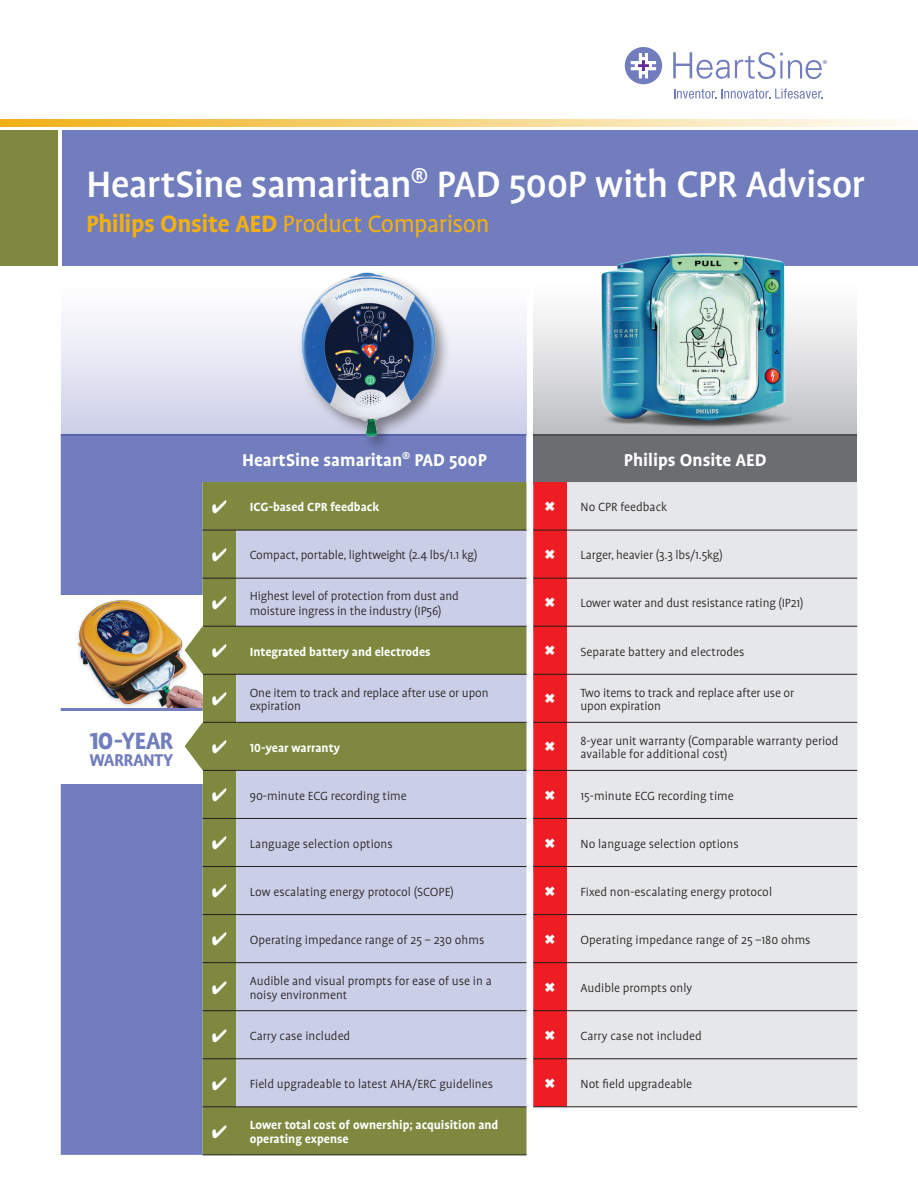
<style>
.page{position:relative;width:918px;height:1188px;background:#fff}
.page>*{position:absolute;margin:0;border:0;box-sizing:border-box;transform-origin:0 0}
.t1{font:500 42px "Profile OT";letter-spacing:-.02em;color:#fff}
.t2{font:27px "Profile OT";letter-spacing:-.02em;color:#f0af13}
.t3{font:700 27px "Profile OT";color:#717dbd}
.t4{font:700 19.5px "Profile OT";color:#fff}
.t5{font:700 19.5px "Profile OT";letter-spacing:-.04em;color:#717dbd}
.t6{font:300 13.5px/13.5px "Profile OT";color:#231f20}
.t7{font:700 13.5px/13.5px "Profile OT";color:#fff}
.s1{font-weight:700}
.s2{font-size:31.5px}
</style>
<div class="page">
<div style="left:61px;top:435px;width:124px;height:720px;background:#717dbd"></div>
<div style="left:533px;top:434px;width:324px;height:48px;background:#6c6d70"></div>
<div style="left:567px;top:482px;width:290px;height:625px;background:#e6e7e9"></div>
<hr style="left:567px;top:530px;width:290px;height:1px;background:#231f20">
<hr style="left:567px;top:578px;width:290px;height:1px;background:#231f20">
<hr style="left:567px;top:626px;width:290px;height:1px;background:#231f20">
<hr style="left:567px;top:674px;width:290px;height:1px;background:#231f20">
<hr style="left:567px;top:722px;width:290px;height:1px;background:#231f20">
<hr style="left:567px;top:866px;width:290px;height:1px;background:#231f20">
<hr style="left:567px;top:914px;width:290px;height:1px;background:#231f20">
<hr style="left:567px;top:962px;width:290px;height:1px;background:#231f20">
<hr style="left:567px;top:1010px;width:290px;height:1px;background:#231f20">
<hr style="left:567px;top:1059px;width:290px;height:1px;background:#231f20">
<hr style="left:202px;top:1155px;width:34px;height:1px;background:#231f20">
<hr style="left:236px;top:1155px;width:290px;height:1px;background:#231f20">
<hr style="left:567px;top:770px;width:290px;height:1px;background:#231f20">
<hr style="left:567px;top:818px;width:290px;height:1px;background:#231f20">
<hr style="left:567px;top:1107px;width:290px;height:1px;background:#231f20">
<div style="left:61px;top:285px;width:465px;height:150px;background:linear-gradient(to bottom,#fff,#cdd0e7)"></div>
<div style="left:533px;top:285px;width:324px;height:150px;background:linear-gradient(to bottom,#fff,#bfc0c2)"></div>
<div style="left:62px;top:130px;width:856px;height:136px;background:#717dbd"></div>
<svg style="left:0;top:120px;width:899px;height:7px;background:#f6d585"></svg>
<div style="left:0;top:130px;width:58px;height:136px;background:#7e883e"></div>
<img style="left:594px;top:253px;width:199px;height:182px">
<img style="left:61px;top:595px;width:124px;height:112px">
<div style="left:54px;top:712px;width:148px;height:72px;background:#fff"></div>
<svg style="left:625px;top:47px;width:37px;height:37px"></svg>
<svg style="left:673px;top:52px;width:154px;height:27px"></svg>
<svg style="left:674px;top:89px;width:149px;height:10px"></svg>
<div style="left:297px;top:269px;width:154px;height:184px;background:#231f20;opacity:.5"></div>
<img style="left:300px;top:272px;width:137px;height:162px">
<svg style="left:185px;top:434px;width:382px;height:721px;background:#ada3a0"></svg>
<p class="t1" style="left:86px;top:162px;width:780px">HeartSine samaritan<sup>®</sup> PAD 500P with CPR Advisor</p>
<p class="t2" style="left:86px;top:209px;width:405px"><span class="s1">Philips Onsite AED</span> Product Comparison</p>
<p class="t3" style="left:89px;top:726px;width:85px"><span class="s2">10</span>-YEAR</p>
<p class="t5" style="left:89px;top:749px;width:85px">WARRANTY</p>
<p class="t4" style="left:242px;top:449px;width:246px">HeartSine samaritan<sup>®</sup> PAD 500P</p>
<p class="t4" style="left:624px;top:449px;width:144px">Philips Onsite AED</p>
<p class="t7" style="left:250px;top:501px;width:131px">ICG-based CPR feedback</p>
<p class="t6" style="left:580px;top:501px;width:88px">No CPR feedback</p>
<p class="t6" style="left:250px;top:549px;width:229px">Compact, portable, lightweight (2.4 lbs/1.1 kg)</p>
<p class="t6" style="left:580px;top:549px;width:144px">Larger, heavier (3.3 lbs/1.5kg)</p>
<p class="t6" style="left:250px;top:589px;width:211px;line-height:15px">Highest level of protection from dust and moisture ingress in the industry (IP56)</p>
<p class="t6" style="left:580px;top:597px;width:225px">Lower water and dust resistance rating (IP21)</p>
<p class="t7" style="left:250px;top:645px;width:182px">Integrated battery and electrodes</p>
<p class="t6" style="left:580px;top:645px;width:166px">Separate battery and electrodes</p>
<p class="t6" style="left:250px;top:687px;width:240px">One item to track and replace after use or upon expiration</p>
<p class="t6" style="left:580px;top:687px;width:215px">Two items to track and replace after use or upon expiration</p>
<p class="t7" style="left:250px;top:741px;width:92px">10-year warranty</p>
<p class="t6" style="left:580px;top:735px;width:260px">8-year unit warranty (Comparable warranty period available for additional cost)</p>
<p class="t6" style="left:250px;top:790px;width:159px">90-minute ECG recording time</p>
<p class="t6" style="left:580px;top:790px;width:155px">15-minute ECG recording time</p>
<p class="t6" style="left:250px;top:838px;width:145px">Language selection options</p>
<p class="t6" style="left:580px;top:838px;width:160px">No language selection options</p>
<p class="t6" style="left:250px;top:886px;width:206px">Low escalating energy protocol (SCOPE)</p>
<p class="t6" style="left:580px;top:886px;width:193px">Fixed non-escalating energy protocol</p>
<p class="t6" style="left:250px;top:934px;width:236px">Operating impedance range of 25 – 230 ohms</p>
<p class="t6" style="left:580px;top:934px;width:232px">Operating impedance range of 25 –180 ohms</p>
<p class="t6" style="left:250px;top:975px;width:244px">Audible and visual prompts for ease of use in a noisy environment</p>
<p class="t6" style="left:580px;top:982px;width:113px">Audible prompts only</p>
<p class="t6" style="left:250px;top:1030px;width:102px">Carry case included</p>
<p class="t6" style="left:580px;top:1030px;width:123px">Carry case not included</p>
<p class="t6" style="left:250px;top:1078px;width:245px">Field upgradeable to latest AHA/ERC guidelines</p>
<p class="t6" style="left:580px;top:1078px;width:113px">Not field upgradeable</p>
<p class="t7" style="left:250px;top:1119px;width:250px">Lower total cost of ownership; acquisition and operating expense</p>
</div>
